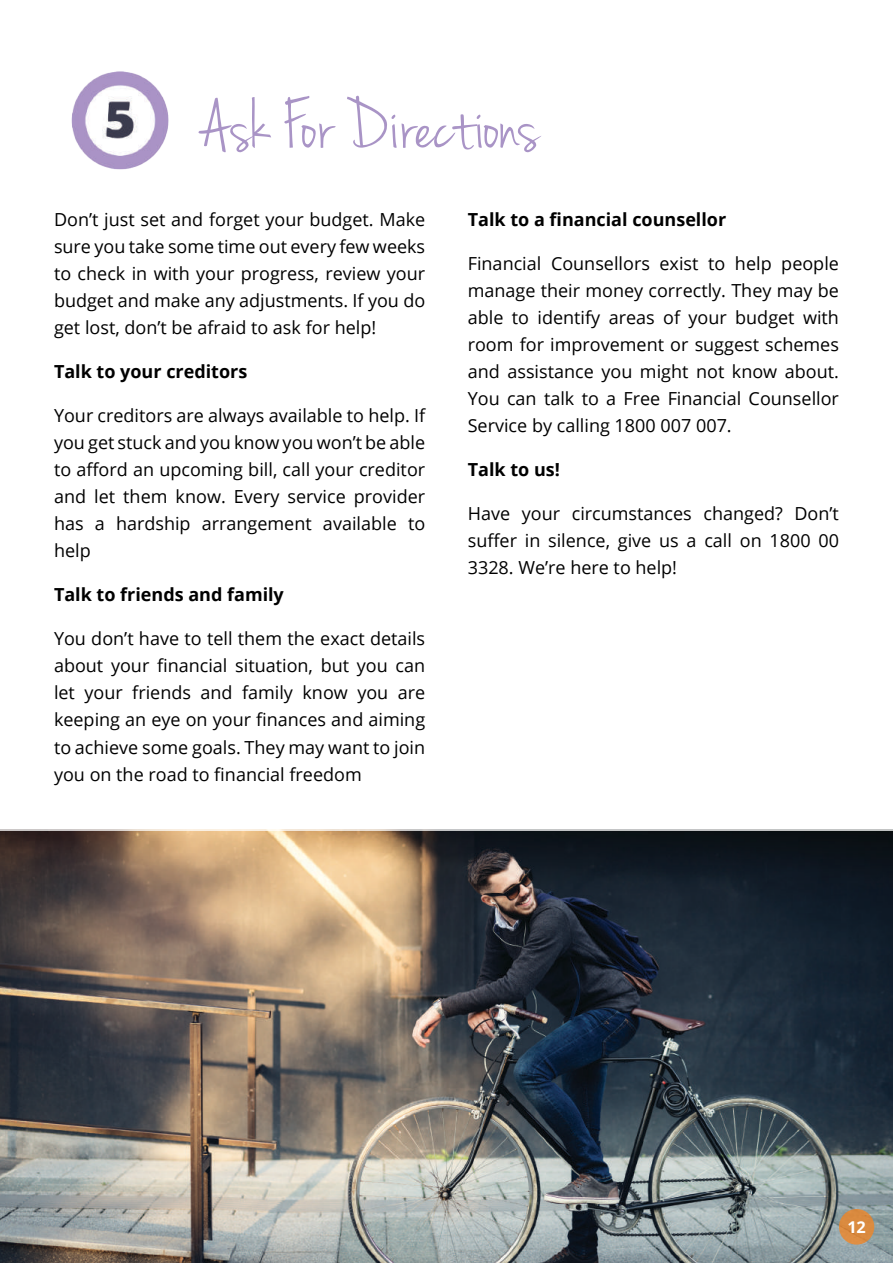
<style>
.page{position:relative;width:893px;height:1263px;background:#fff}
.page>*{position:absolute;margin:0;border:0;box-sizing:border-box;transform-origin:0 0}
.t1{font:75px "Jenna Sue";color:#a994c6}
.t2{font:18px/27px "Open Sans";color:#000;text-align:justify}
.t3{font:700 18px "Open Sans";color:#000}
.t4{font:700 16.35px "Open Sans";color:#fff}
</style>
<div class="page">
<img style="left:71px;top:71px;width:98px;height:99px">
<img style="left:0;top:829px;width:893px;height:434px">
<div style="left:839px;top:1209px;width:35px;height:35px;background:#da8b3f;border-radius:50%"></div>
<h1 class="t1" style="left:200px;top:83px;width:340px">Ask For Directions</h1>
<p class="t2" style="left:54px;top:206px;width:373px">Don’t just set and forget your budget. Make sure you take some time out every few weeks to check in with your progress, review your budget and make any adjustments. If you do get lost, don’t be afraid to ask for help!</p>
<p class="t3" style="left:54px;top:359px;width:195px">Talk to your creditors</p>
<p class="t2" style="left:54px;top:402px;width:373px">Your creditors are always available to help. If you get stuck and you know you won’t be able to afford an upcoming bill, call your creditor and let them know. Every service provider has a hardship arrangement available to help</p>
<p class="t3" style="left:54px;top:582px;width:231px">Talk to friends and family</p>
<p class="t2" style="left:54px;top:625px;width:373px">You don’t have to tell them the exact details about your financial situation, but you can let your friends and family know you are keeping an eye on your finances and aiming to achieve some goals. They may want to join you on the road to financial freedom</p>
<p class="t3" style="left:468px;top:207px;width:260px">Talk to a financial counsellor</p>
<p class="t2" style="left:468px;top:250px;width:373px">Financial Counsellors exist to help people manage their money correctly. They may be able to identify areas of your budget with room for improvement or suggest schemes and assistance you might not know about.<br>You can talk to a Free Financial Counsellor Service by calling 1800 007 007.</p>
<p class="t3" style="left:468px;top:457px;width:94px">Talk to us!</p>
<p class="t2" style="left:468px;top:500px;width:373px">Have your circumstances changed? Don’t suffer in silence, give us a call on 1800 00<br>3328. We’re here to help!</p>
<p class="t4" style="left:847px;top:1215px;width:20px">12</p>
</div>
